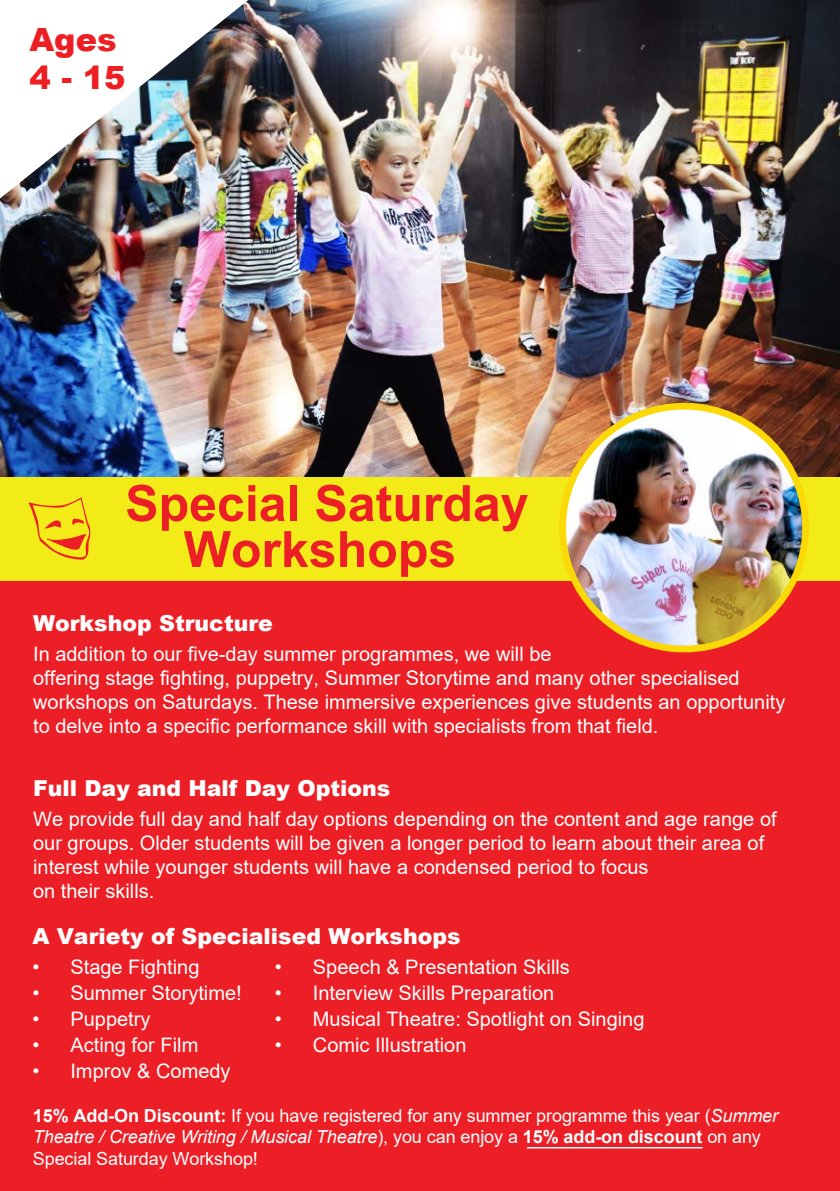
<style>
.page{position:relative;width:840px;height:1191px;background:#fff}
.page>*{position:absolute;margin:0;border:0;box-sizing:border-box;transform-origin:0 0}
.t1{font:700 50px/46px "Arial";color:#ec1f26;text-align:center}
.t2{font:900 32px/38.4px "Arial";color:#ee1f23}
.t3{font:900 22px "Arial";color:#fff}
.t4{font:20px/24px "Arial";color:#fff}
.t5{font:18px/21.6px "Arial";letter-spacing:-.005em;color:#fff}
.s1{font-weight:700}
.s2{font-style:italic}
</style>
<div class="page">
<div style="left:0;top:581px;width:839px;height:610px;background:#ec1f26"></div>
<img style="left:0;top:0;width:839px;height:478px">
<img style="left:0;top:0;width:277px;height:209px">
<div style="left:0;top:478px;width:839px;height:103px;background:#f2eb17"></div>
<svg style="left:28px;top:497px;width:63px;height:63px"></svg>
<img style="left:551px;top:396px;width:264px;height:257px">
<img style="left:559px;top:409px;width:249px;height:243px">
<hr style="left:526px;top:1147px;width:176px;height:1px;background:#fff">
<h2 class="t2" style="left:29px;top:19px;width:98px">Ages<br>4 - 15</h2>
<h1 class="t1" style="left:125px;top:481px;width:404px">Special Saturday<br>Workshops</h1>
<p class="t3" style="left:33px;top:607px;width:241px">Workshop Structure</p>
<p class="t4" style="left:33px;top:642px;width:753px">In addition to our five-day summer programmes, we will be<br>offering stage fighting, puppetry, Summer Storytime and many other specialised workshops on Saturdays. These immersive experiences give students an opportunity to delve into a specific performance skill with specialists from that field.</p>
<p class="t3" style="left:33px;top:772px;width:358px">Full Day and Half Day Options</p>
<p class="t4" style="left:33px;top:807px;width:744px">We provide full day and half day options depending on the content and age range of our groups. Older students will be given a longer period to learn about their area of interest while younger students will have a condensed period to focus<br>on their skills.</p>
<p class="t3" style="left:32px;top:920px;width:429px">A Variety of Specialised Workshops</p>
<p class="t4" style="left:32px;top:955px;width:168px">• Stage Fighting</p>
<p class="t4" style="left:32px;top:981px;width:211px">• Summer Storytime!</p>
<p class="t4" style="left:32px;top:1007px;width:120px">• Puppetry</p>
<p class="t4" style="left:32px;top:1033px;width:167px">• Acting for Film</p>
<p class="t4" style="left:32px;top:1059px;width:200px">• Improv &amp; Comedy</p>
<p class="t4" style="left:275px;top:954px;width:296px">• Speech &amp; Presentation Skills</p>
<p class="t4" style="left:275px;top:980px;width:281px">• Interview Skills Preparation</p>
<p class="t4" style="left:275px;top:1006px;width:371px">• Musical Theatre: Spotlight on Singing</p>
<p class="t4" style="left:275px;top:1032px;width:193px">• Comic Illustration</p>
<p class="t5" style="left:33px;top:1104px;width:746px"><span class="s1">15% Add-On Discount:</span> If you have registered for any summer programme this year (<span class="s2">Summer<br>Theatre / Creative Writing / Musical Theatre</span>), you can enjoy a <span class="s1">15% add-on discount</span> on any<br>Special Saturday Workshop!</p>
</div>
